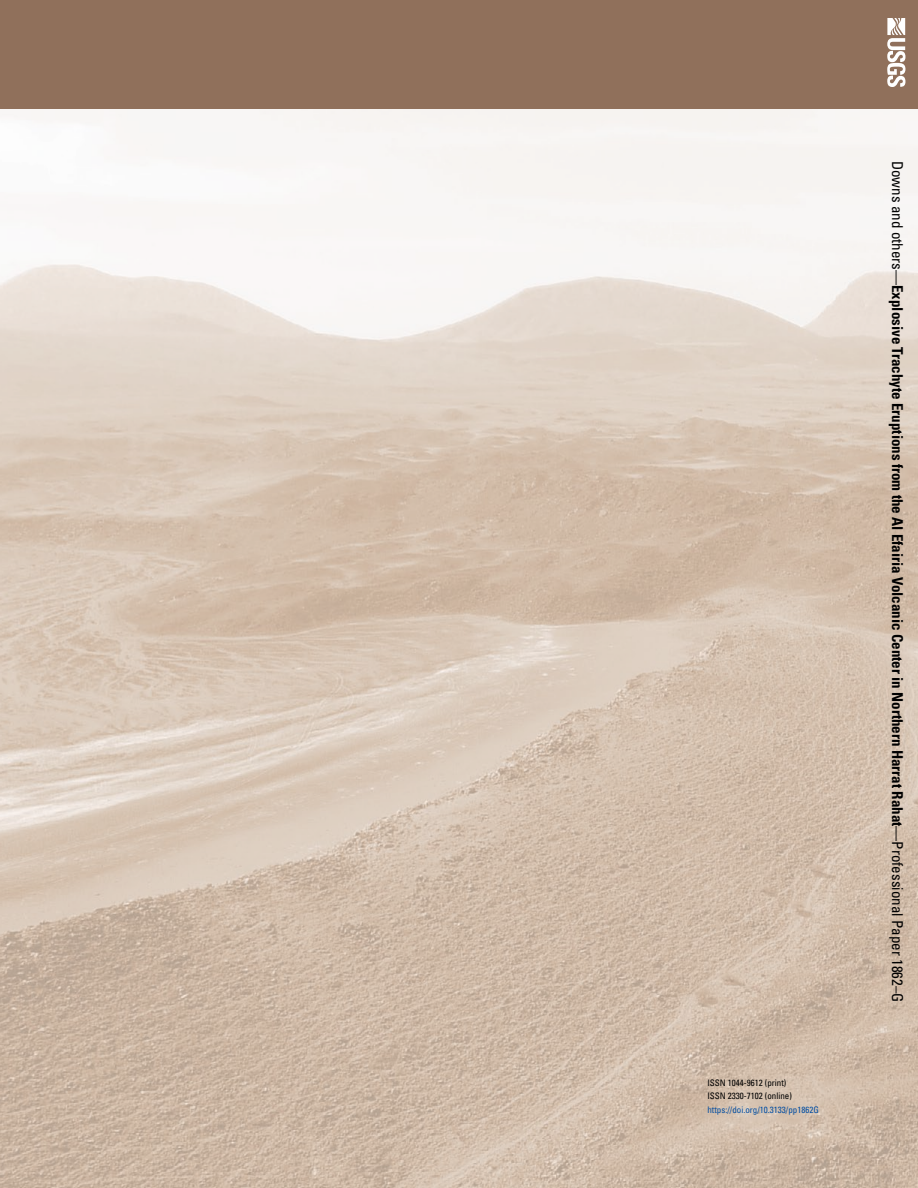
<style>
.page{position:relative;width:918px;height:1188px;background:#fff}
.page>*{position:absolute;margin:0;border:0;box-sizing:border-box;transform-origin:0 0}
.SpineTitle{font:700 condensed 15px "Univers";color:#000}
.ISSN{font:condensed 9px "Univers";color:#000}
.ISSN-2{font:condensed 9px "Univers";color:#034ea2}
.s1{font-weight:400}
</style>
<div class="page">
<img style="left:0;top:108px;width:918px;height:1080px">
<div style="left:0;top:0;width:918px;height:108px;background:#90705b"></div>
<svg style="left:887px;top:18px;width:18px;height:69px"></svg>
<p class="ISSN" style="left:707px;top:1077px;width:80px">ISSN 1044-9612 (print)</p>
<p class="ISSN" style="left:707px;top:1090px;width:86px">ISSN 2330-7102 (online)</p>
<p class="ISSN-2" style="left:707px;top:1104px;width:113px">https://doi.org/10.3133/pp1862G</p>
<p class="SpineTitle" style="left:907px;top:161px;width:843px;rotate:90deg"><span class="s1">Downs and others—</span>Explosive Trachyte Eruptions from the Al Efairia Volcanic Center in Northern Harrat Rahat<span class="s1">—Professional Paper 1862–G</span></p>
</div>
